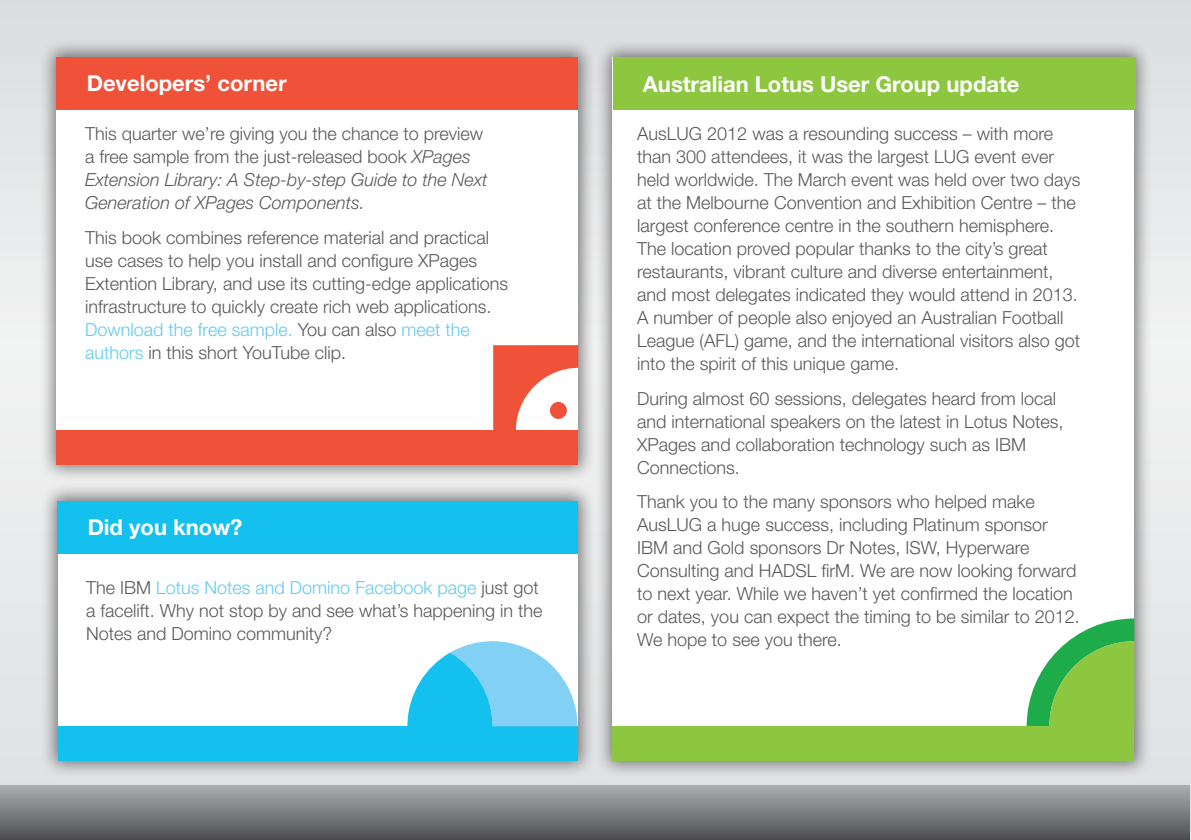
<style>
.page{position:relative;width:1191px;height:840px;background:#fff}
.page>*{position:absolute;margin:0;border:0;box-sizing:border-box;transform-origin:0 0}
.t1{font:700 22px "Helvetica Neue LT Std";color:#fff}
.t2{font:300 18px/23px "Helvetica Neue LT Std";color:#58595b}
.t3{font:italic 300 18px/23px "Helvetica Neue LT Std";color:#58595b}
.s1{font-style:normal}
.s2{color:#63caf1}
</style>
<div class="page">
<div style="left:0;top:0;width:1191px;height:839px;background:linear-gradient(to bottom,#e7e8e9,#eaebeb)"></div>
<div style="left:38px;top:39px;width:558px;height:443px;background:#000;opacity:.5"></div>
<div style="left:57px;top:57px;width:521px;height:407px;background:#fff"></div>
<div style="left:57px;top:430px;width:521px;height:34px;background:#f05139"></div>
<div style="left:39px;top:482px;width:557px;height:296px;background:#000;opacity:.5"></div>
<div style="left:58px;top:500px;width:519px;height:260px;background:#fff"></div>
<div style="left:0;top:784px;width:1189px;height:55px;background:linear-gradient(to bottom,#adafb2,#4f4f52)"></div>
<div style="left:594px;top:39px;width:558px;height:739px;background:#000;opacity:.5"></div>
<div style="left:613px;top:57px;width:521px;height:703px;background:#fff"></div>
<div style="left:613px;top:57px;width:522px;height:53px;background:#8dc63f"></div>
<svg style="left:1026px;top:618px;width:108px;height:108px"></svg>
<div style="left:612px;top:726px;width:522px;height:34px;background:#8dc63f"></div>
<div style="left:58px;top:726px;width:519px;height:34px;background:#14c0ee"></div>
<svg style="left:407px;top:641px;width:170px;height:85px"></svg>
<div style="left:58px;top:500px;width:520px;height:53px;background:#14c0ee"></div>
<div style="left:57px;top:57px;width:521px;height:52px;background:#f05139"></div>
<svg style="left:493px;top:345px;width:85px;height:85px"></svg>
<p class="t1" style="left:87px;top:69px;width:202px">Developers’ corner</p>
<p class="t3" style="left:85px;top:122px;width:404px"><span class="s1">This quarter we’re giving you the chance to preview a free sample from the just-released book</span> XPages Extension Library: A Step-by-step Guide to the Next Generation of XPages Components.</p>
<p class="t2" style="left:85px;top:225px;width:424px">This book combines reference material and practical use cases to help you install and configure XPages Extention Library, and use its cutting-edge applications infrastructure to quickly create rich web applications.<br><span class="s2">Download the free sample.</span> You can also <span class="s2">meet the authors</span> in this short YouTube clip.</p>
<p class="t1" style="left:88px;top:513px;width:156px">Did you know?</p>
<p class="t2" style="left:86px;top:575px;width:458px">The IBM <span class="s2">Lotus Notes and Domino Facebook page</span> just got a facelift. Why not stop by and see what’s happening in the<br>Notes and Domino community?</p>
<p class="t1" style="left:643px;top:70px;width:378px">Australian Lotus User Group update</p>
<p class="t2" style="left:637px;top:122px;width:445px">AusLUG 2012 was a resounding success – with more than 300 attendees, it was the largest LUG event ever held worldwide. The March event was held over two days at the Melbourne Convention and Exhibition Centre – the largest conference centre in the southern hemisphere.<br>The location proved popular thanks to the city’s great restaurants, vibrant culture and diverse entertainment, and most delegates indicated they would attend in 2013.<br>A number of people also enjoyed an Australian Football League (AFL) game, and the international visitors also got into the spirit of this unique game.</p>
<p class="t2" style="left:637px;top:386px;width:428px">During almost 60 sessions, delegates heard from local and international speakers on the latest in Lotus Notes, XPages and collaboration technology such as IBM Connections.</p>
<p class="t2" style="left:637px;top:489px;width:444px">Thank you to the many sponsors who helped make AusLUG a huge success, including Platinum sponsor IBM and Gold sponsors Dr Notes, ISW, Hyperware Consulting and HADSL firM. We are now looking forward to next year. While we haven’t yet confirmed the location or dates, you can expect the timing to be similar to 2012.<br>We hope to see you there.</p>
</div>
